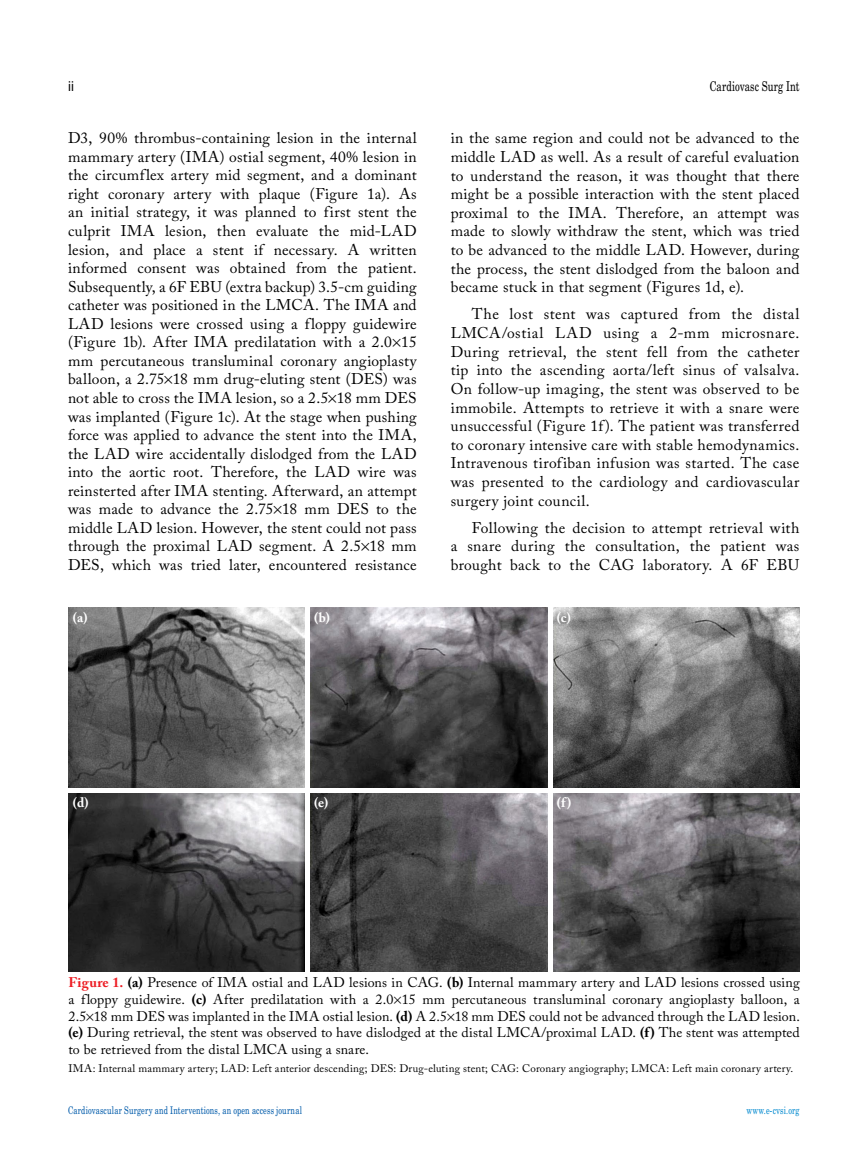
<style>
.page{position:relative;width:859px;height:1170px;background:#fff}
.page>*{position:absolute;margin:0;border:0;box-sizing:border-box;transform-origin:0 0}
.t1{font:15.45px/18.6px "Adobe Caslon Pro";letter-spacing:.015em;color:#000;text-align:justify}
.t2{font:13.95px/16.8px "Adobe Caslon Pro";letter-spacing:.01em;color:#000;text-align:justify}
.t3{font:700 13.5px "Adobe Caslon Pro";color:#fff}
.t4{font:13.5px "Madison Tr";letter-spacing:.005em;color:#000}
.t5{font:13.5px "Helvetica Normal Tr";color:#000}
.t6{font:10.95px "Adobe Caslon Pro";letter-spacing:.02em;color:#000}
.t7{font:10.5px "Madison Tr";letter-spacing:.015em;color:#005baa}
.t8{font:10.5px "Madison Tr";letter-spacing:.015em;color:#0089cf}
.s1{font-weight:700;color:#ed1d24}
.s2{font-weight:700}
</style>
<div class="page">
<img style="left:69px;top:607px;width:731px;height:364px">
<div style="left:305px;top:607px;width:5px;height:365px;background:#fff"></div>
<hr style="left:68px;top:788px;width:733px;height:4px;background:#fff">
<hr style="left:548px;top:607px;width:4px;height:365px;background:#fff">
<p class="t5" style="left:68px;top:78px;width:8px">ii</p>
<p class="t4" style="left:710px;top:78px;width:91px">Cardiovasc Surg Int</p>
<p class="t1" style="left:68px;top:129px;width:350px">D3, 90% thrombus-containing lesion in the internal mammary artery (IMA) ostial segment, 40% lesion in the circumflex artery mid segment, and a dominant right coronary artery with plaque (Figure 1a). As an initial strategy, it was planned to first stent the culprit IMA lesion, then evaluate the mid-LAD lesion, and place a stent if necessary. A written informed consent was obtained from the patient.<br>Subsequently, a 6F EBU (extra backup) 3.5-cm guiding catheter was positioned in the LMCA. The IMA and LAD lesions were crossed using a floppy guidewire (Figure 1b). After IMA predilatation with a 2.0 15 mm percutaneous transluminal coronary angioplasty balloon, a 2.75 18 mm drug-eluting stent (DES) was not able to cross the IMA lesion, so a 2.5 18 mm DES was implanted (Figure 1c). At the stage when pushing force was applied to advance the stent into the IMA, the LAD wire accidentally dislodged from the LAD into the aortic root. Therefore, the LAD wire was reinsterted after IMA stenting. Afterward, an attempt was made to advance the 2.75 18 mm DES to the middle LAD lesion. However, the stent could not pass through the proximal LAD segment. A 2.5 18 mm DES, which was tried later, encountered resistance</p>
<p class="t1" style="left:451px;top:129px;width:350px">in the same region and could not be advanced to the middle LAD as well. As a result of careful evaluation to understand the reason, it was thought that there might be a possible interaction with the stent placed proximal to the IMA. Therefore, an attempt was made to slowly withdraw the stent, which was tried to be advanced to the middle LAD. However, during the process, the stent dislodged from the baloon and became stuck in that segment (Figures 1d, e).</p>
<p class="t1" style="left:451px;top:305px;width:350px;text-indent:21px">The lost stent was captured from the distal LMCA/ostial LAD using a 2-mm microsnare.<br>During retrieval, the stent fell from the catheter tip into the ascending aorta/left sinus of valsalva.<br>On follow-up imaging, the stent was observed to be immobile. Attempts to retrieve it with a snare were unsuccessful (Figure 1f). The patient was transferred to coronary intensive care with stable hemodynamics.<br>Intravenous tirofiban infusion was started. The case was presented to the cardiology and cardiovascular surgery joint council.</p>
<p class="t1" style="left:451px;top:518px;width:350px;text-indent:21px">Following the decision to attempt retrieval with a snare during the consultation, the patient was brought back to the CAG laboratory. A 6F EBU</p>
<p class="t3" style="left:73px;top:609px;width:16px">(a)</p>
<p class="t3" style="left:73px;top:794px;width:17px">(d)</p>
<p class="t3" style="left:314px;top:609px;width:17px">(b)</p>
<p class="t3" style="left:314px;top:794px;width:16px">(e)</p>
<p class="t3" style="left:557px;top:609px;width:16px">(c)</p>
<p class="t3" style="left:557px;top:794px;width:16px">(f)</p>
<p class="t2" style="left:68px;top:973px;width:733px"><span class="s1">Figure 1.</span> <span class="s2">(a)</span> Presence of IMA ostial and LAD lesions in CAG. <span class="s2">(b)</span> Internal mammary artery and LAD lesions crossed using a floppy guidewire. <span class="s2">(c)</span> After predilatation with a 2.0 15 mm percutaneous transluminal coronary angioplasty balloon, a 2.5 18 mm DES was implanted in the IMA ostial lesion. <span class="s2">(d)</span> A 2.5 18 mm DES could not be advanced through the LAD lesion. <span class="s2">(e)</span> During retrieval, the stent was observed to have dislodged at the distal LMCA/proximal LAD. <span class="s2">(f)</span> The stent was attempted to be retrieved from the distal LMCA using a snare.</p>
<p class="t6" style="left:68px;top:1061px;width:726px">IMA: Internal mammary artery; LAD: Left anterior descending; DES: Drug-eluting stent; CAG: Coronary angiography; LMCA: Left main coronary artery.</p>
<p class="t7" style="left:68px;top:1103px;width:235px">Cardiovascular Surgery and Interventions, an open access journal</p>
<p class="t8" style="left:746px;top:1103px;width:55px">www.e-cvsi.org</p>
</div>
